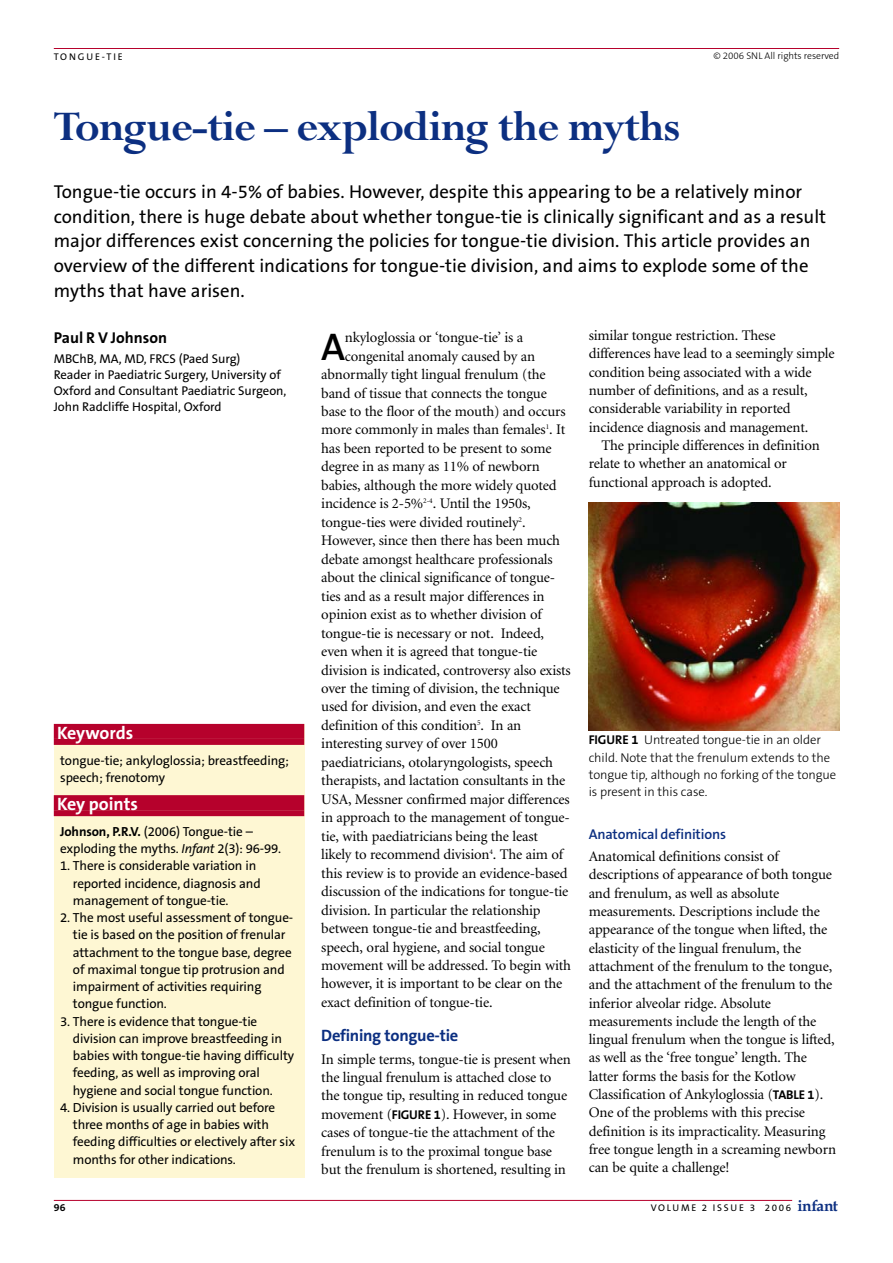
<style>
.page{position:relative;width:893px;height:1263px;background:#fff}
.page>*{position:absolute;margin:0;border:0;box-sizing:border-box;transform-origin:0 0}
.t1{font:700 46.5px "Perpetua";letter-spacing:-.03em;color:#0c2f81}
.t2{font:600 38.85px "The Sans B6";color:#000}
.t3{font:18.75px/24.8px "The Sans B5 Plain";color:#000}
.t4{font:700 18px "The Sans B7";letter-spacing:-.005em;color:#fff}
.t5{font:700 16.5px "The Sans B7";letter-spacing:-.015em;color:#0c2f81}
.t6{font:700 15.75px "The Sans B7";color:#000}
.t7{font:14.7px/18.3px "Minion";letter-spacing:-.01em;color:#000}
.t8{font:600 14.25px "The Sans B6";letter-spacing:-.01em;color:#0c2f81}
.t9{font:13.2px/17.2px "The Sans B5 Plain";letter-spacing:-.01em;color:#000}
.t10{font:300 12.75px/17.2px "The Sans B3";letter-spacing:-.005em;color:#000}
.t11{font:12.75px/15.8px "The Sans B5 Plain";letter-spacing:-.005em;color:#000}
.t12{font:700 10.5px "The Sans B7";color:#000}
.t13{font:300 9.75px "The Sans B3";letter-spacing:-.005em;color:#000}
.t14{font:9.75px "The Sans B5 Plain";letter-spacing:.175em;color:#000}
.t15{font:9.75px "The Sans B5 Plain";letter-spacing:.195em;color:#000}
.s1{font-family:"The Sans B7";font-weight:700;font-size:12.75px}
.s2{font-family:"The Sans B7";font-weight:700}
.s3{font-style:italic}
.s4{font-family:"Book Antiqua";font-weight:700;font-size:15.6px;color:#0c2f81}
</style>
<div class="page">
<hr style="left:54px;top:1200px;width:738px;height:1px;background:#b6012c">
<hr style="left:54px;top:48px;width:785px;height:1px;background:#b6012c">
<div style="left:54px;top:724px;width:250px;height:454px;background:#fef7d3"></div>
<div style="left:54px;top:724px;width:250px;height:15px;background:#b6012c"></div>
<div style="left:54px;top:739px;width:250px;height:6px;background:#b6012c"></div>
<div style="left:54px;top:795px;width:250px;height:15px;background:#b6012c"></div>
<div style="left:54px;top:810px;width:250px;height:6px;background:#b6012c"></div>
<img style="left:588px;top:503px;width:251px;height:227px">
<p class="t15" style="left:54px;top:53px;width:71px">TONGUE-TIE</p>
<p class="t13" style="left:713px;top:51px;width:127px">© 2006 SNL All rights reserved</p>
<h1 class="t1" style="left:54px;top:111px;width:628px">Tongue-tie – exploding the myths</h1>
<p class="t3" style="left:54px;top:181px;width:774px">Tongue-tie occurs in 4-5% of babies. However, despite this appearing to be a relatively minor condition, there is huge debate about whether tongue-tie is clinically significant and as a result major differences exist concerning the policies for tongue-tie division. This article provides an overview of the different indications for tongue-tie division, and aims to explode some of the myths that have arisen.</p>
<p class="t6" style="left:54px;top:332px;width:115px">Paul R V Johnson</p>
<p class="t11" style="left:54px;top:352px;width:234px">MBChB, MA, MD, FRCS (Paed Surg)<br>Reader in Paediatric Surgery, University of Oxford and Consultant Paediatric Surgeon, John Radcliffe Hospital, Oxford</p>
<p class="t7" style="left:588px;top:328px;width:247px">similar tongue restriction. These differences have lead to a seemingly simple condition being associated with a wide number of definitions, and as a result, considerable variability in reported incidence diagnosis and management.</p>
<p class="t7" style="left:588px;top:437px;width:233px;text-indent:13px">The principle differences in definition relate to whether an anatomical or functional approach is adopted.</p>
<h2 class="t2" style="left:321px;top:331px;width:26px">A</h2>
<p class="t7" style="left:345px;top:330px;width:180px">nkyloglossia or ‘tongue-tie’ is a</p>
<p class="t7" style="left:345px;top:348px;width:192px">congenital anomaly caused by an</p>
<p class="t7" style="left:321px;top:366px;width:226px">abnormally tight lingual frenulum (the</p>
<p class="t7" style="left:321px;top:385px;width:227px">band of tissue that connects the tongue</p>
<p class="t7" style="left:321px;top:403px;width:246px">base to the floor of the mouth) and occurs</p>
<p class="t7" style="left:321px;top:422px;width:245px">more commonly in males than females<sup>1</sup>. It</p>
<p class="t7" style="left:321px;top:440px;width:232px">has been reported to be present to some</p>
<p class="t7" style="left:321px;top:459px;width:220px">degree in as many as 11% of newborn</p>
<p class="t7" style="left:321px;top:477px;width:237px">babies, although the more widely quoted</p>
<p class="t7" style="left:321px;top:496px;width:211px">incidence is 2-5%<sup>2-4</sup>. Until the 1950s,</p>
<p class="t7" style="left:321px;top:514px;width:206px">tongue-ties were divided routinely<sup>2</sup>.</p>
<p class="t7" style="left:321px;top:533px;width:240px">However, since then there has been much</p>
<p class="t7" style="left:321px;top:551px;width:233px">debate amongst healthcare professionals</p>
<p class="t7" style="left:321px;top:570px;width:235px">about the clinical significance of tongue-</p>
<p class="t7" style="left:321px;top:588px;width:225px">ties and as a result major differences in</p>
<p class="t7" style="left:321px;top:607px;width:222px">opinion exist as to whether division of</p>
<p class="t7" style="left:321px;top:625px;width:224px">tongue-tie is necessary or not. Indeed,</p>
<p class="t7" style="left:321px;top:643px;width:217px">even when it is agreed that tongue-tie</p>
<p class="t7" style="left:321px;top:662px;width:251px">division is indicated, controversy also exists</p>
<p class="t7" style="left:321px;top:680px;width:240px">over the timing of division, the technique</p>
<p class="t7" style="left:321px;top:699px;width:211px">used for division, and even the exact</p>
<p class="t7" style="left:321px;top:717px;width:201px">definition of this condition<sup>5</sup>. In an</p>
<p class="t7" style="left:321px;top:736px;width:178px">interesting survey of over 1500</p>
<p class="t7" style="left:321px;top:754px;width:233px">paediatricians, otolaryngologists, speech</p>
<p class="t7" style="left:321px;top:773px;width:245px">therapists, and lactation consultants in the</p>
<p class="t7" style="left:321px;top:791px;width:250px">USA, Messner confirmed major differences</p>
<p class="t7" style="left:321px;top:810px;width:250px">in approach to the management of tongue-</p>
<p class="t7" style="left:321px;top:828px;width:218px">tie, with paediatricians being the least</p>
<p class="t7" style="left:321px;top:847px;width:243px">likely to recommend division<sup>4</sup>. The aim of</p>
<p class="t7" style="left:321px;top:865px;width:248px">this review is to provide an evidence-based</p>
<p class="t7" style="left:321px;top:884px;width:249px">discussion of the indications for tongue-tie</p>
<p class="t7" style="left:321px;top:902px;width:221px">division. In particular the relationship</p>
<p class="t7" style="left:321px;top:920px;width:221px">between tongue-tie and breastfeeding,</p>
<p class="t7" style="left:321px;top:939px;width:225px">speech, oral hygiene, and social tongue</p>
<p class="t7" style="left:321px;top:957px;width:251px">movement will be addressed. To begin with</p>
<p class="t7" style="left:321px;top:976px;width:243px">however, it is important to be clear on the</p>
<p class="t7" style="left:321px;top:994px;width:173px">exact definition of tongue-tie.</p>
<p class="t5" style="left:321px;top:1029px;width:139px">Defining tongue-tie</p>
<p class="t7" style="left:321px;top:1051px;width:251px">In simple terms, tongue-tie is present when the lingual frenulum is attached close to the tongue tip, resulting in reduced tongue movement (<span class="s1">FIGURE 1</span>). However, in some cases of tongue-tie the attachment of the frenulum is to the proximal tongue base but the frenulum is shortened, resulting in</p>
<p class="t4" style="left:57px;top:725px;width:78px">Keywords</p>
<p class="t9" style="left:60px;top:753px;width:230px">tongue-tie; ankyloglossia; breastfeeding; speech; frenotomy</p>
<p class="t4" style="left:57px;top:797px;width:82px">Key points</p>
<p class="t9" style="left:60px;top:824px;width:222px"><span class="s2">Johnson, P.R.V.</span> (2006) Tongue-tie – exploding the myths. <span class="s3">Infant</span> 2(3): 96-99.</p>
<p class="t9" style="left:73px;top:858px;width:189px;text-indent:-13px">1. There is considerable variation in reported incidence, diagnosis and management of tongue-tie.</p>
<p class="t9" style="left:73px;top:910px;width:222px;text-indent:-13px">2. The most useful assessment of tongue&shy;tie is based on the position of frenular attachment to the tongue base, degree of maximal tongue tip protrusion and impairment of activities requiring tongue function.</p>
<p class="t9" style="left:73px;top:1014px;width:223px;text-indent:-13px">3. There is evidence that tongue-tie division can improve breastfeeding in babies with tongue-tie having difficulty feeding, as well as improving oral hygiene and social tongue function.</p>
<p class="t9" style="left:73px;top:1100px;width:224px;text-indent:-13px">4. Division is usually carried out before three months of age in babies with feeding difficulties or electively after six months for other indications.</p>
<p class="t10" style="left:588px;top:732px;width:249px"><span class="s2">FIGURE 1</span> Untreated tongue-tie in an older child. Note that the frenulum extends to the tongue tip, although no forking of the tongue is present in this case.</p>
<p class="t8" style="left:588px;top:828px;width:139px">Anatomical definitions</p>
<p class="t7" style="left:588px;top:849px;width:249px">Anatomical definitions consist of descriptions of appearance of both tongue and frenulum, as well as absolute measurements. Descriptions include the appearance of the tongue when lifted, the elasticity of the lingual frenulum, the attachment of the frenulum to the tongue, and the attachment of the frenulum to the inferior alveolar ridge. Absolute measurements include the length of the lingual frenulum when the tongue is lifted, as well as the ‘free tongue’ length. The latter forms the basis for the Kotlow Classification of Ankyloglossia (<span class="s1">TABLE 1</span>).<br>One of the problems with this precise definition is its impracticality. Measuring free tongue length in a screaming newborn can be quite a challenge!</p>
<p class="t12" style="left:54px;top:1203px;width:13px">96</p>
<p class="t14" style="left:650px;top:1204px;width:189px">VOLUME 2 ISSUE 3 2006 <span class="s4">infant</span></p>
</div>
